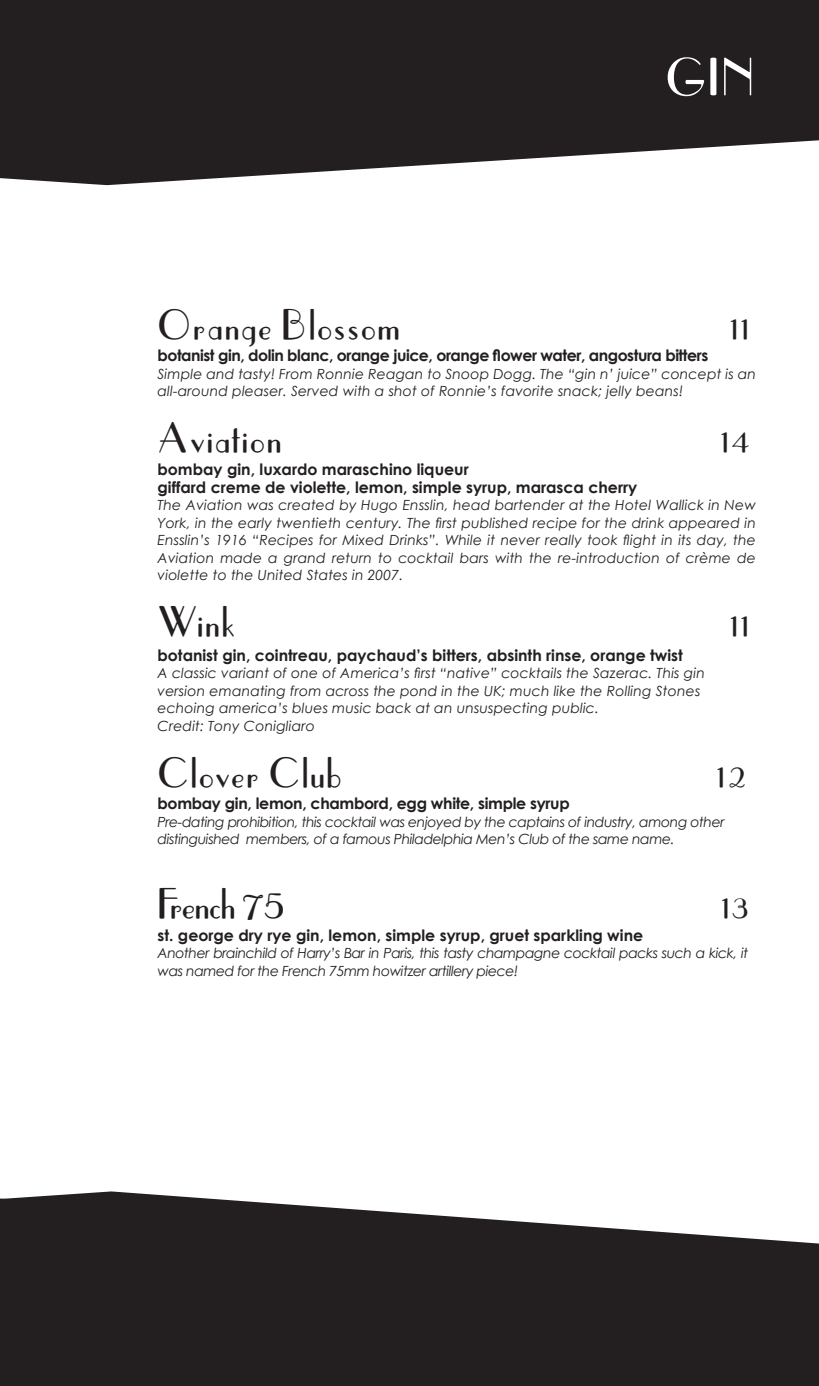
<style>
.page{position:relative;width:819px;height:1386px;background:#fff}
.page>*{position:absolute;margin:0;border:0;box-sizing:border-box;transform-origin:0 0}
.t1{font:54.95px "Parisian";color:#fff}
.t2{font:43.75px "Parisian";color:#231f20}
.t3{font:43.75px "Parisian";letter-spacing:-.05em;color:#231f20}
.t4{font:35px "Parisian";color:#231f20}
.t5{font:700 15.75px "Century Gothic";color:#231f20}
.t6{font:700 15.75px "Century Gothic";letter-spacing:-.03em;color:#231f20}
.t7{font:700 15.75px "Century Gothic";letter-spacing:-.02em;color:#231f20}
.Spacing{font:italic 14px/17.5px "Century Gothic";letter-spacing:.01em;color:#231f20}
.Spacing-2{font:italic 14px/17.5px "Century Gothic";letter-spacing:-.03em;color:#231f20}
</style>
<div class="page">
<svg style="left:0;top:1191px;width:819px;height:195px;background:#3c3839"></svg>
<svg style="left:0;top:0;width:819px;height:186px;background:#3b3838"></svg>
<p class="t1" style="left:665px;top:50px;width:94px">GIN</p>
<p class="t2" style="left:158px;top:303px;width:245px">Orange Blossom</p>
<p class="t4" style="left:730px;top:310px;width:22px">11</p>
<p class="t6" style="left:158px;top:344px;width:552px">botanist gin, dolin blanc, orange juice, orange flower water, angostura bitters</p>
<p class="Spacing" style="left:158px;top:365px;width:600px">Simple and tasty! From Ronnie Reagan to Snoop Dogg. The “gin n’ juice” concept is an all-around pleaser. Served with a shot of Ronnie’s favorite snack; jelly beans!</p>
<p class="t2" style="left:158px;top:416px;width:127px">Aviation</p>
<p class="t4" style="left:721px;top:424px;width:32px">14</p>
<p class="t5" style="left:158px;top:457px;width:313px">bombay gin, luxardo maraschino liqueur</p>
<p class="t5" style="left:158px;top:475px;width:481px">giffard creme de violette, lemon, simple syrup, marasca cherry</p>
<p class="Spacing" style="left:158px;top:496px;width:600px;text-align:justify">The Aviation was created by Hugo Ensslin, head bartender at the Hotel Wallick in New York, in the early twentieth century. The first published recipe for the drink appeared in Ensslin’s 1916 “Recipes for Mixed Drinks”. While it never really took flight in its day, the Aviation made a grand return to cocktail bars with the re-introduction of crème de violette to the United States in 2007.</p>
<p class="t2" style="left:158px;top:600px;width:80px">Wink</p>
<p class="t4" style="left:730px;top:607px;width:22px">11</p>
<p class="t5" style="left:158px;top:643px;width:527px">botanist gin, cointreau, paychaud’s bitters, absinth rinse, orange twist</p>
<p class="Spacing" style="left:158px;top:664px;width:549px">A classic variant of one of America’s first “native” cocktails the Sazerac. This gin version emanating from across the pond in the UK; much like the Rolling Stones echoing america’s blues music back at an unsuspecting public.</p>
<p class="Spacing" style="left:158px;top:716px;width:159px">Credit: Tony Conigliaro</p>
<p class="t2" style="left:158px;top:751px;width:187px">Clover Club</p>
<p class="t4" style="left:716px;top:758px;width:32px">12</p>
<p class="t7" style="left:158px;top:792px;width:414px">bombay gin, lemon, chambord, egg white, simple syrup</p>
<p class="Spacing-2" style="left:158px;top:813px;width:569px">Pre-dating prohibition, this cocktail was enjoyed by the captains of industry, among other distinguished members, of a famous Philadelphia Men’s Club of the same name.</p>
<p class="t3" style="left:158px;top:882px;width:130px">French 75</p>
<p class="t4" style="left:721px;top:889px;width:31px">13</p>
<p class="t5" style="left:158px;top:923px;width:487px">st. george dry rye gin, lemon, simple syrup, gruet sparkling wine</p>
<p class="Spacing-2" style="left:158px;top:944px;width:592px">Another brainchild of Harry’s Bar in Paris, this tasty champagne cocktail packs such a kick, it was named for the French 75mm howitzer artillery piece!</p>
</div>
